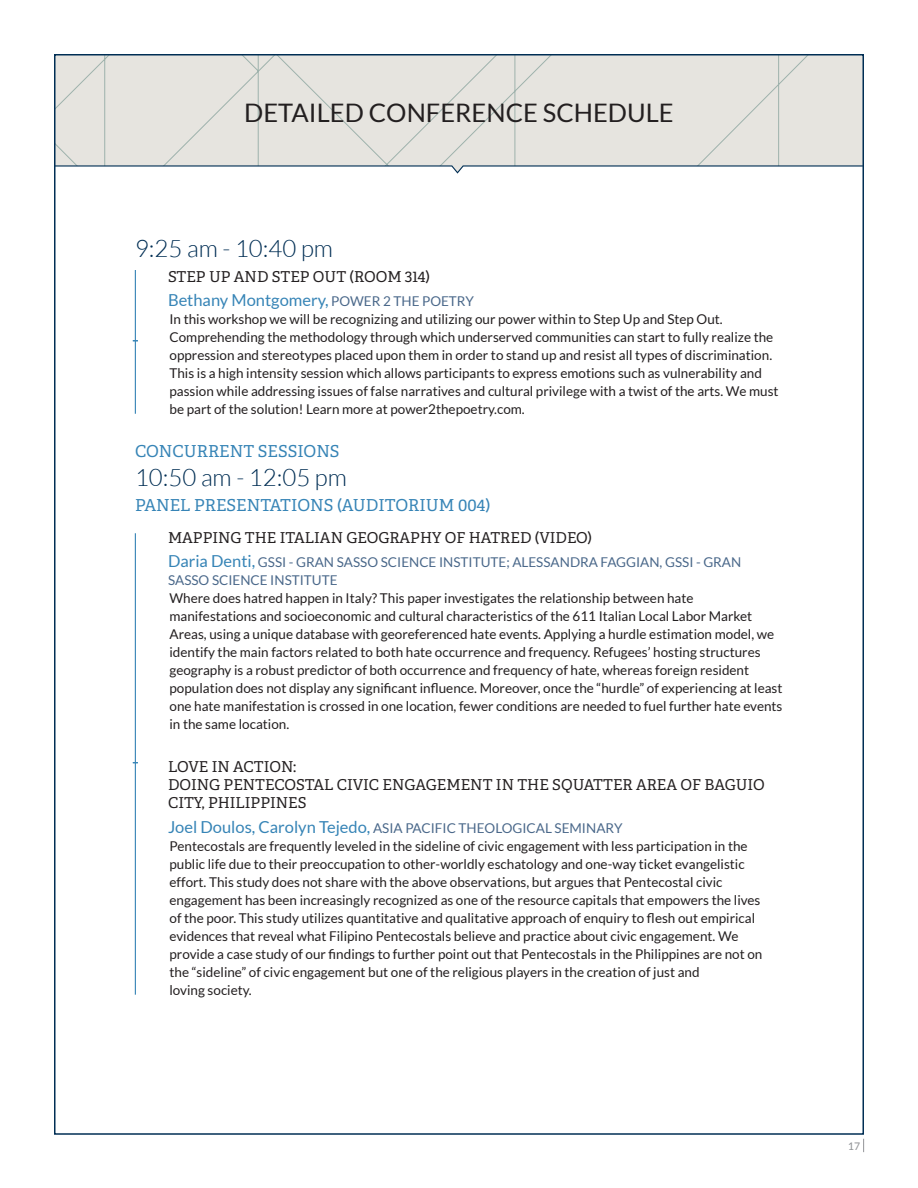
<style>
.page{position:relative;width:918px;height:1188px;background:#fff}
.page>*{position:absolute;margin:0;border:0;box-sizing:border-box;transform-origin:0 0}
.t1{font:25.5px "Lato";color:#231f20}
.t2{font:300 24px "Lato";color:#002e54}
.t3{font:16.5px "Adelle";color:#3684b6}
.t4{font:16.5px "Lato";color:#3684b6}
.t5{font:15px/18px "Adelle";color:#231f20}
.t6{font:13.5px/18px "Lato";color:#231f20}
.t7{font:13.5px/18px "Lato";color:#4a688a}
.t8{font:500 10.5px "Lato";color:#939598}
.s1{font-size:13.5px;color:#4a688a}
.s2{font-size:16.5px;color:#3684b6}
.s3{color:#4a688a}
</style>
<div class="page">
<svg style="left:863px;top:1139px;width:1px;height:13px"></svg>
<div style="left:57px;top:57px;width:804px;height:108px;background:#e6e4df"></div>
<svg style="left:57px;top:165px;width:804px;height:9px"></svg>
<hr style="left:135px;top:270px;width:1px;height:71px;background:#3684b6">
<hr style="left:135px;top:341px;width:1px;height:73px;background:#3684b6">
<hr style="left:135px;top:533px;width:1px;height:230px;background:#3684b6">
<hr style="left:135px;top:763px;width:1px;height:232px;background:#3684b6">
<h1 class="t1" style="left:244px;top:99px;width:431px">DETAILED CONFERENCE SCHEDULE</h1>
<h2 class="t2" style="left:135px;top:235px;width:199px">9:25 am - 10:40 pm</h2>
<p class="t5" style="left:168px;top:268px;width:264px">STEP UP AND STEP OUT (ROOM 314)</p>
<p class="t4" style="left:168px;top:291px;width:308px">Bethany Montgomery, <span class="s1">POWER 2 THE POETRY</span></p>
<p class="t6" style="left:169px;top:310px;width:611px">In this workshop we will be recognizing and utilizing our power within to Step Up and Step Out.<br>Comprehending the methodology through which underserved communities can start to fully realize the oppression and stereotypes placed upon them in order to stand up and resist all types of discrimination.<br>This is a high intensity session which allows participants to express emotions such as vulnerability and passion while addressing issues of false narratives and cultural privilege with a twist of the arts. We must be part of the solution! Learn more at power2thepoetry.com.</p>
<p class="t3" style="left:135px;top:441px;width:206px">CONCURRENT SESSIONS</p>
<h2 class="t2" style="left:135px;top:465px;width:213px">10:50 am - 12:05 pm</h2>
<p class="t3" style="left:135px;top:495px;width:357px">PANEL PRESENTATIONS (AUDITORIUM 004)</p>
<p class="t5" style="left:168px;top:529px;width:426px">MAPPING THE ITALIAN GEOGRAPHY OF HATRED (VIDEO)</p>
<p class="t7" style="left:168px;top:553px;width:575px"><span class="s2">Daria Denti,</span> GSSI - GRAN SASSO SCIENCE INSTITUTE; ALESSANDRA FAGGIAN, GSSI - GRAN<br>SASSO SCIENCE INSTITUTE</p>
<p class="t6" style="left:170px;top:589px;width:615px">Where does hatred happen in Italy? This paper investigates the relationship between hate manifestations and socioeconomic and cultural characteristics of the 611 Italian Local Labor Market Areas, using a unique database with georeferenced hate events. Applying a hurdle estimation model, we identify the main factors related to both hate occurrence and frequency. Refugees’ hosting structures geography is a robust predictor of both occurrence and frequency of hate, whereas foreign resident population does not display any significant influence. Moreover, once the “hurdle” of experiencing at least one hate manifestation is crossed in one location, fewer conditions are needed to fuel further hate events in the same location.</p>
<p class="t5" style="left:168px;top:758px;width:598px">LOVE IN ACTION:<br>DOING PENTECOSTAL CIVIC ENGAGEMENT IN THE SQUATTER AREA OF BAGUIO<br>CITY, PHILIPPINES</p>
<p class="t6" style="left:168px;top:819px;width:596px"><span class="s2">Joel Doulos, Carolyn Tejedo,</span> <span class="s3">ASIA PACIFIC THEOLOGICAL SEMINARY<br></span>Pentecostals are frequently leveled in the sideline of civic engagement with less participation in the public life due to their preoccupation to other-worldly eschatology and one-way ticket evangelistic effort. This study does not share with the above observations, but argues that Pentecostal civic engagement has been increasingly recognized as one of the resource capitals that empowers the lives of the poor. This study utilizes quantitative and qualitative approach of enquiry to flesh out empirical evidences that reveal what Filipino Pentecostals believe and practice about civic engagement. We provide a case study of our findings to further point out that Pentecostals in the Philippines are not on the “sideline” of civic engagement but one of the religious players in the creation of just and<br>loving society.</p>
<p class="t8" style="left:848px;top:1138px;width:14px">17</p>
</div>
